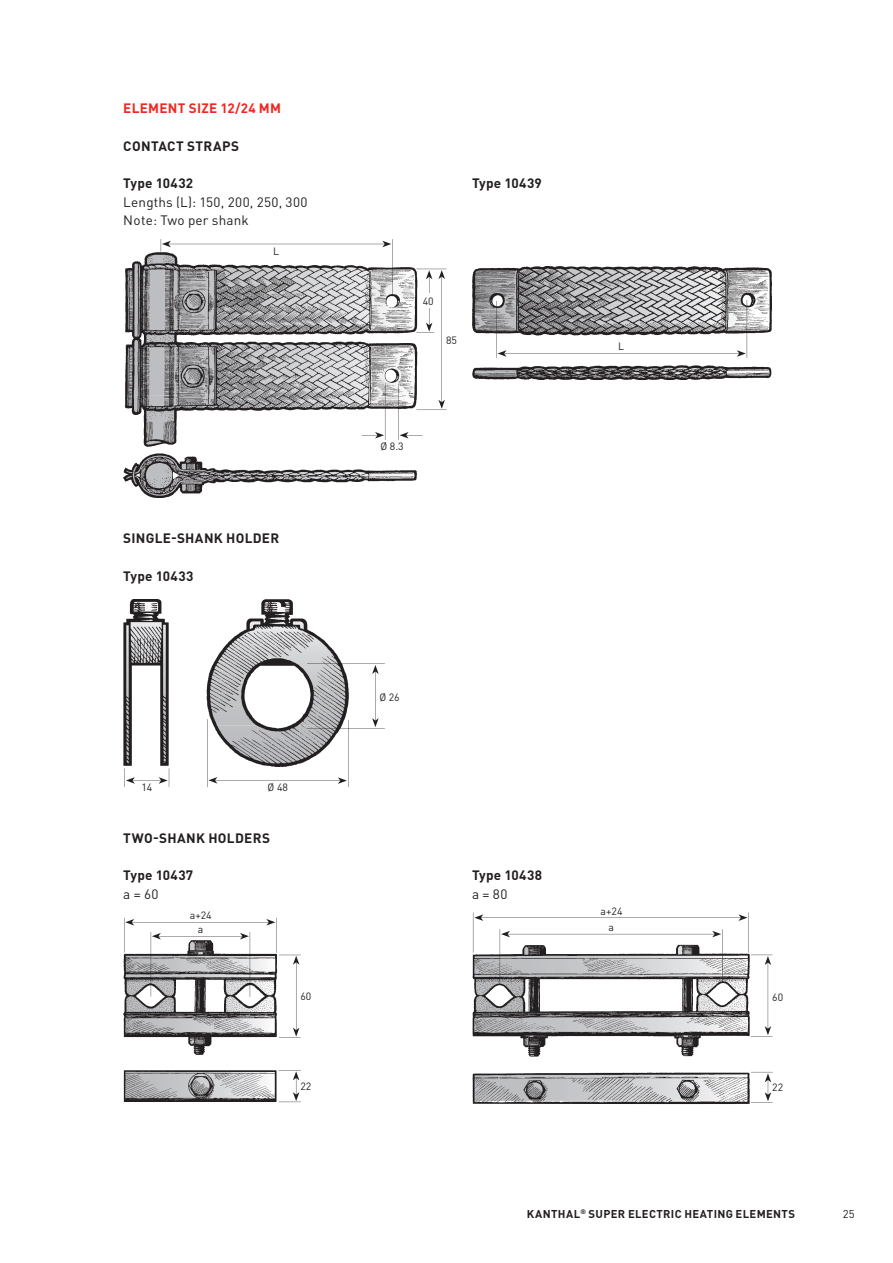
<style>
.page{position:relative;width:893px;height:1263px;background:#fff}
.page>*{position:absolute;margin:0;border:0;box-sizing:border-box;transform-origin:0 0}
.t1{font:700 13.5px "DIN Pro";letter-spacing:.025em;color:#231f20}
.t2{font:13.5px/18.8px "DIN Pro";letter-spacing:.02em;color:#231f20}
.t3{font:700 13.5px "DIN Pro";letter-spacing:.02em;color:#ee2823}
.t4{font:700 11.25px "DIN Pro";letter-spacing:.03em;color:#231f20}
.t5{font:11.25px "DIN Pro";color:#231f20}
.t6{font:10.5px/16.5px "DIN Pro";color:#231f20;text-align:center}
</style>
<div class="page">
<svg style="left:754px;top:1072px;width:19px;height:31px"></svg>
<svg style="left:473px;top:912px;width:300px;height:123px"></svg>
<img style="left:472px;top:944px;width:282px;height:160px">
<img style="left:123px;top:954px;width:156px;height:148px">
<svg style="left:124px;top:918px;width:177px;height:120px"></svg>
<svg style="left:279px;top:1070px;width:22px;height:32px"></svg>
<img style="left:123px;top:600px;width:219px;height:166px">
<svg style="left:124px;top:768px;width:45px;height:19px"></svg>
<svg style="left:207px;top:663px;width:178px;height:124px"></svg>
<img style="left:123px;top:249px;width:294px;height:249px">
<svg style="left:161px;top:239px;width:286px;height:171px"></svg>
<svg style="left:162px;top:241px;width:229px;height:6px"></svg>
<svg style="left:361px;top:270px;width:84px;height:170px"></svg>
<svg style="left:136px;top:472px;width:43px;height:7px"></svg>
<div style="left:419px;top:294px;width:21px;height:14px;background:#fff"></div>
<img style="left:472px;top:266px;width:299px;height:113px">
<svg style="left:496px;top:300px;width:251px;height:58px"></svg>
<p class="t3" style="left:123px;top:99px;width:159px">ELEMENT SIZE 12/24 MM</p>
<p class="t1" style="left:123px;top:136px;width:117px">CONTACT STRAPS</p>
<p class="t1" style="left:123px;top:174px;width:71px">Type 10432</p>
<p class="t2" style="left:123px;top:192px;width:186px">Lengths (L): 150, 200, 250, 300<br>Note: Two per shank</p>
<p class="t6" style="left:273px;top:242px;width:8px">L</p>
<p class="t1" style="left:123px;top:529px;width:157px">SINGLE-SHANK HOLDER</p>
<p class="t1" style="left:123px;top:567px;width:72px">Type 10433</p>
<p class="t6" style="left:141px;top:778px;width:12px">14</p>
<p class="t6" style="left:268px;top:778px;width:22px">Ø 48</p>
<p class="t1" style="left:123px;top:829px;width:148px">TWO-SHANK HOLDERS</p>
<p class="t1" style="left:123px;top:866px;width:71px">Type 10437</p>
<p class="t2" style="left:123px;top:884px;width:37px">a = 60</p>
<p class="t6" style="left:190px;top:907px;width:23px;line-height:14.4px">a+24 a</p>
<p class="t6" style="left:300px;top:988px;width:12px">60</p>
<p class="t6" style="left:300px;top:1078px;width:12px">22</p>
<p class="t1" style="left:472px;top:174px;width:71px">Type 10439</p>
<p class="t6" style="left:423px;top:292px;width:12px">40</p>
<p class="t6" style="left:446px;top:331px;width:12px">85</p>
<p class="t6" style="left:380px;top:438px;width:25px">Ø 8.3</p>
<p class="t6" style="left:618px;top:338px;width:8px">L</p>
<p class="t6" style="left:379px;top:689px;width:22px">Ø 26</p>
<p class="t1" style="left:472px;top:866px;width:72px">Type 10438</p>
<p class="t2" style="left:472px;top:884px;width:37px">a = 80</p>
<p class="t6" style="left:601px;top:902px;width:23px">a+24 a</p>
<p class="t6" style="left:772px;top:988px;width:12px">60</p>
<p class="t6" style="left:772px;top:1079px;width:12px">22</p>
<p class="t4" style="left:527px;top:1206px;width:270px">KANTHAL<sup>®</sup> SUPER ELECTRIC HEATING ELEMENTS</p>
<p class="t5" style="left:843px;top:1206px;width:14px">25</p>
</div>
